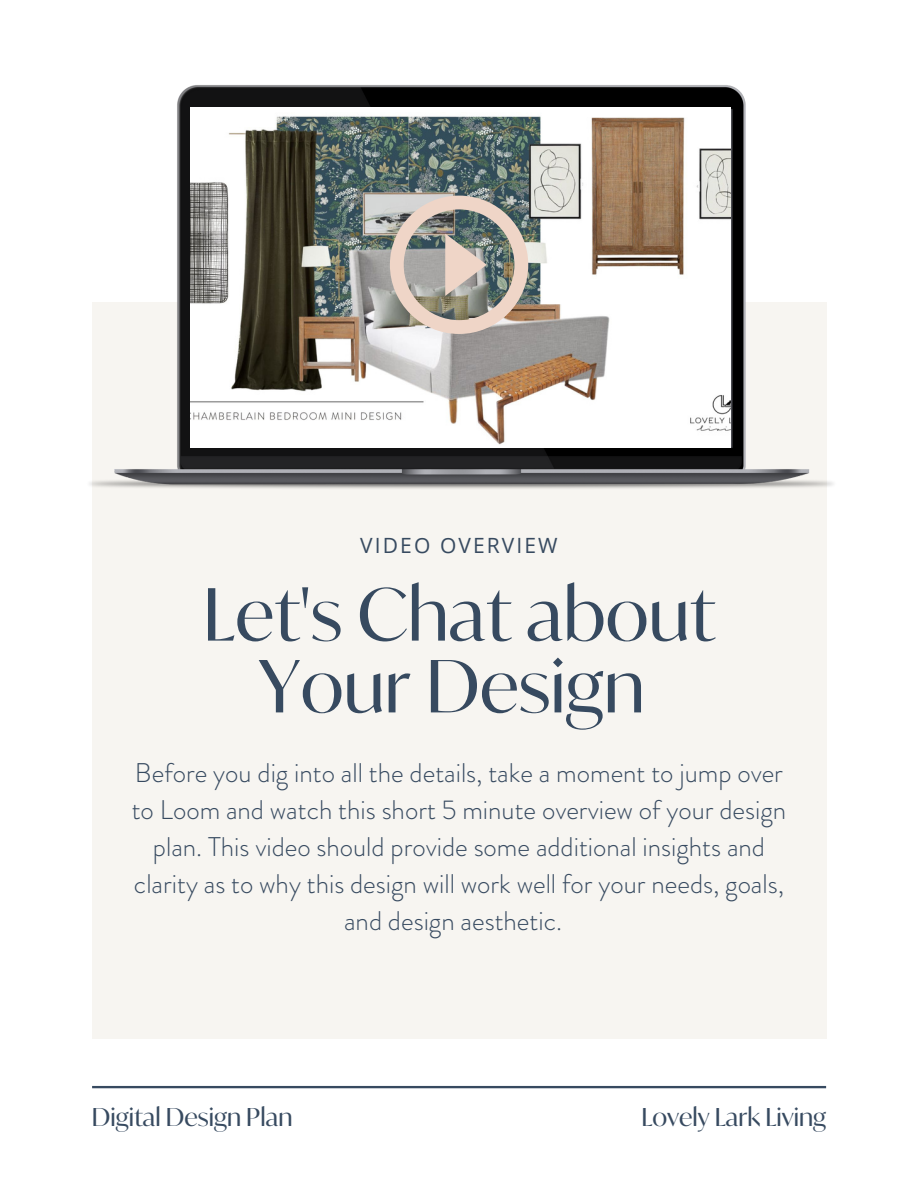
<style>
.page{position:relative;width:918px;height:1188px;background:#fff}
.page>*{position:absolute;margin:0;border:0;box-sizing:border-box;transform-origin:0 0}
.t1{font:72px/71.8px "Ivy Mode";color:#374a60;text-align:center}
.t2{font:300 27px/37.2px "Brandon Grotesque";color:#374a60;text-align:center}
.t3{font:24.75px "Ivy Mode";color:#374a60}
.t4{font:21px "Open Sans";letter-spacing:.1em;color:#374a60}
</style>
<div class="page">
<div style="left:92px;top:302px;width:734px;height:737px;background:#f7f5f1"></div>
<svg style="left:92px;top:1086px;width:734px;height:2px"></svg>
<img style="left:89px;top:85px;width:744px;height:461px">
<img style="left:191px;top:108px;width:540px;height:339px">
<img style="left:390px;top:196px;width:138px;height:138px">
<p class="t4" style="left:360px;top:531px;width:199px">VIDEO OVERVIEW</p>
<h1 class="t1" style="left:203px;top:573px;width:514px">Let's Chat about<br>Your Design</h1>
<p class="t2" style="left:132px;top:754px;width:656px">Before you dig into all the details, take a moment to jump over to Loom and watch this short 5 minute overview of your design plan. This video should provide some additional insights and clarity as to why this design will work well for your needs, goals, and design aesthetic.</p>
<p class="t3" style="left:92px;top:1097px;width:202px">Digital Design Plan</p>
<p class="t3" style="left:641px;top:1097px;width:186px">Lovely Lark Living</p>
</div>
